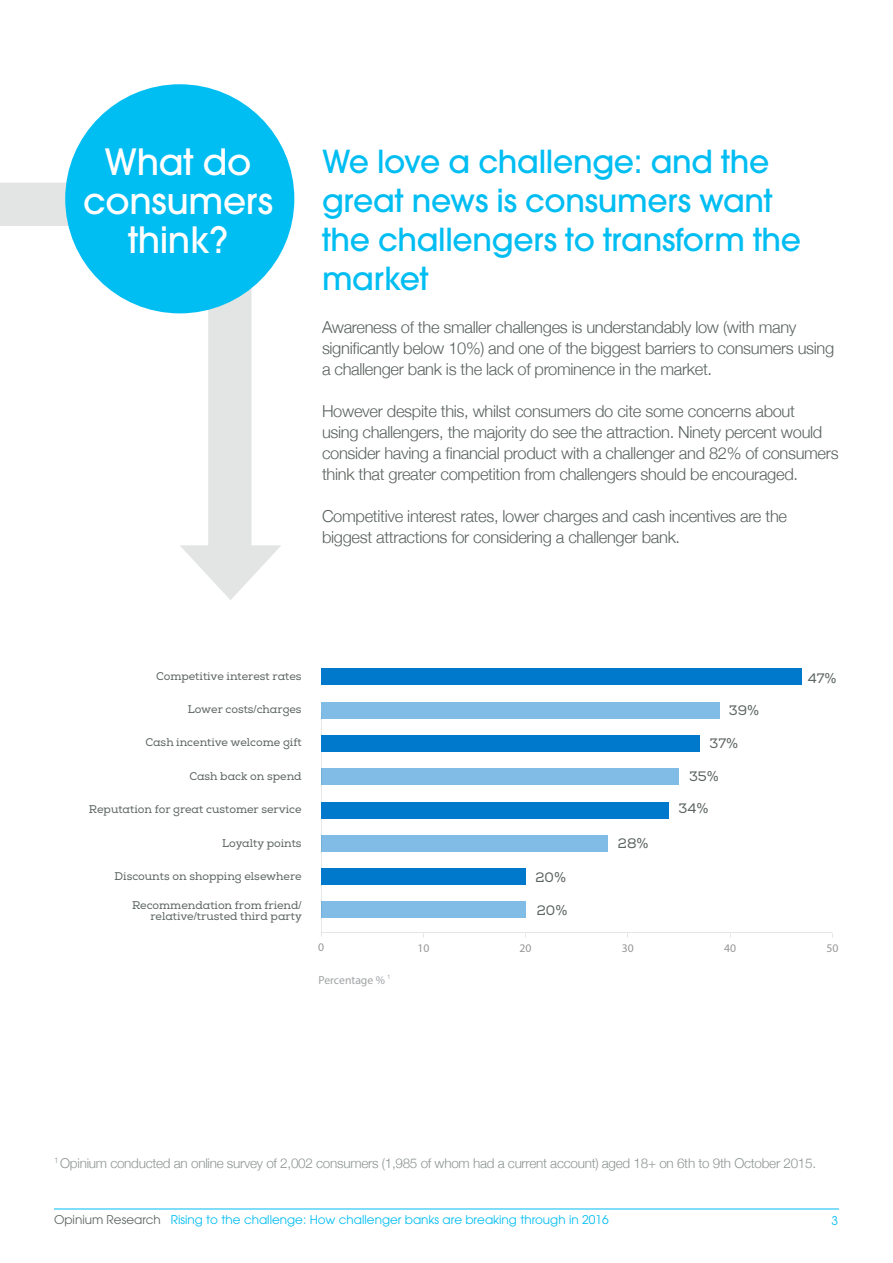
<style>
.page{position:relative;width:893px;height:1263px;background:#fff}
.page>*{position:absolute;margin:0;border:0;box-sizing:border-box;transform-origin:0 0}
.t1{font:500 36px/39px "Avant Garde";letter-spacing:-.01em;color:#fff;text-align:center}
.t2{font:500 31.5px/39px "Avant Garde";letter-spacing:-.01em;color:#00bdf2}
.t3{font:300 16.5px/21px "Helvetica Neue";letter-spacing:-.02em;color:#5b645f}
.t4{font:13.65px "Nexa Slab Regular FREE";color:#5b645f}
.t5{font:300 13.5px "Helvetica Neue";letter-spacing:-.02em;color:#8d9691}
.t6{font:12px "Avant Garde";color:#00bdf2}
.t7{font:11.7px "Myriad Pro";color:#969696}
.t8{font:11.7px "Myriad Pro";color:#a1a3a5}
.t9{font:11.1px/11.1px "Nexa Slab Regular FREE";color:#5b645f;text-align:right}
.t10{font:300 6.15px "Helvetica Neue";color:#8d9691}
.s1{font-family:"Arial"}
.s2{color:#5b645f}
</style>
<div class="page">
<hr style="left:54px;top:1209px;width:785px;height:1px;background:#00bdf2">
<svg style="left:0;top:183px;width:281px;height:417px"></svg>
<div style="left:65px;top:84px;width:229px;height:229px;background:#00bdf2;border-radius:50%"></div>
<div style="left:321px;top:901px;width:205px;height:17px;background:#80bce6"></div>
<div style="left:321px;top:868px;width:205px;height:17px;background:#0079cd"></div>
<div style="left:321px;top:835px;width:286px;height:17px;background:#80bce6"></div>
<div style="left:321px;top:802px;width:348px;height:16px;background:#0079cd"></div>
<div style="left:321px;top:768px;width:358px;height:17px;background:#80bce6"></div>
<div style="left:321px;top:735px;width:378px;height:17px;background:#0079cd"></div>
<div style="left:321px;top:702px;width:399px;height:16px;background:#80bce6"></div>
<div style="left:321px;top:668px;width:481px;height:17px;background:#0079cd"></div>
<h1 class="t1" style="left:83px;top:142px;width:191px">What do consumers think?</h1>
<h2 class="t2" style="left:322px;top:143px;width:481px">We love a challenge: and the great news is consumers want the challengers to transform the market</h2>
<p class="t3" style="left:322px;top:315px;width:514px">Awareness of the smaller challenges is understandably low (with many significantly below 10%) and one of the biggest barriers to consumers using a challenger bank is the lack of prominence in the market.</p>
<p class="t3" style="left:322px;top:399px;width:518px">However despite this, whilst consumers do cite some concerns about<br>using challengers, the majority do see the attraction. Ninety percent would consider having a financial product with a challenger and 82% of consumers think that greater competition from challengers should be encouraged.</p>
<p class="t3" style="left:322px;top:504px;width:467px">Competitive interest rates, lower charges and cash incentives are the biggest attractions for considering a challenger bank.</p>
<p class="t9" style="left:156px;top:671px;width:147px">Competitive interest rates</p>
<p class="t9" style="left:188px;top:704px;width:115px">Lower costs<span class="s1">/</span>charges</p>
<p class="t9" style="left:145px;top:737px;width:158px">Cash incentive welcome gift</p>
<p class="t9" style="left:189px;top:771px;width:114px">Cash back on spend</p>
<p class="t9" style="left:89px;top:804px;width:214px">Reputation for great customer service</p>
<p class="t9" style="left:222px;top:837px;width:81px">Loyalty points</p>
<p class="t9" style="left:114px;top:871px;width:189px">Discounts on shopping elsewhere</p>
<p class="t9" style="left:132px;top:900px;width:171px">Recommendation from friend<span class="s1">/ </span>relative<span class="s1">/</span>trusted third party</p>
<p class="t4" style="left:536px;top:869px;width:32px">20<span class="s1">%</span></p>
<p class="t4" style="left:537px;top:902px;width:32px">20<span class="s1">%</span></p>
<p class="t4" style="left:618px;top:835px;width:32px">28<span class="s1">%</span></p>
<p class="t4" style="left:729px;top:702px;width:32px">39<span class="s1">%</span></p>
<p class="t4" style="left:709px;top:735px;width:30px">37<span class="s1">%</span></p>
<p class="t4" style="left:689px;top:768px;width:31px">35<span class="s1">%</span></p>
<p class="t4" style="left:678px;top:800px;width:32px">34<span class="s1">%</span></p>
<p class="t4" style="left:808px;top:670px;width:30px">47<span class="s1">%</span></p>
<p class="t7" style="left:318px;top:940px;width:8px">0</p>
<p class="t7" style="left:417px;top:940px;width:14px">10</p>
<p class="t7" style="left:520px;top:940px;width:14px">20</p>
<p class="t7" style="left:622px;top:940px;width:14px">30</p>
<p class="t7" style="left:724px;top:940px;width:14px">40</p>
<p class="t7" style="left:826px;top:940px;width:14px">50</p>
<p class="t10" style="left:387px;top:971px;width:5px">1</p>
<p class="t8" style="left:318px;top:972px;width:68px">Percentage %</p>
<p class="t5" style="left:54px;top:1152px;width:764px"><sup>1</sup> Opinium conducted an online survey of 2,002 consumers (1,985 of whom had a current account) aged 18+ on 6th to 9th October 2015.</p>
<p class="t6" style="left:54px;top:1213px;width:556px"><span class="s2">Opinium Research</span> Rising to the challenge: How challenger banks are breaking through in 2016</p>
<p class="t6" style="left:831px;top:1213px;width:8px">3</p>
</div>
